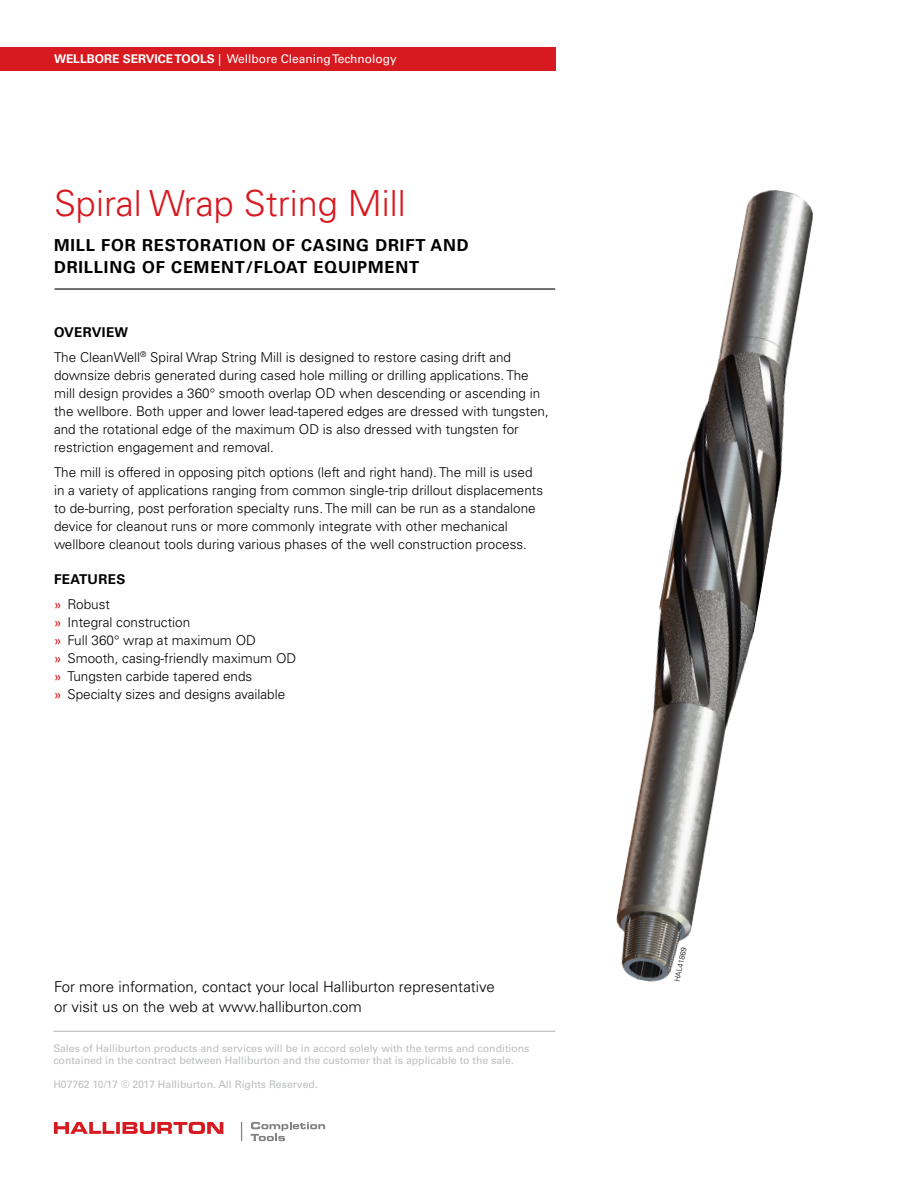
<style>
.page{position:relative;width:918px;height:1188px;background:#fff}
.page>*{position:absolute;margin:0;border:0;box-sizing:border-box;transform-origin:0 0}
.t1{font:300 36px "Univers LT Std";color:#d71920}
.t2{font:700 16.5px/22.5px "Univers LT Std";letter-spacing:.05em;color:#000}
.t3{font:300 15px/19.5px "Univers LT Std";color:#000}
.t4{font:300 13.5px/18px "Univers LT Std";color:#000}
.t5{font:700 13.5px/24.8px "Univers LT Std";letter-spacing:.025em;color:#000}
.t6{font:12px "Univers LT Std";color:#fff}
.t7{font:10.5px/12px "Univers LT Std";color:#bcbec0}
.t8{font:300 7.5px "Univers LT Std";color:#000}
.s1{font-weight:700}
.s2{font-weight:400;color:#d71920}
.s3{font-weight:300}
</style>
<div class="page">
<hr style="left:55px;top:288px;width:500px;height:2px;background:#000">
<img style="left:616px;top:190px;width:198px;height:792px">
<div style="left:0;top:47px;width:555px;height:23px;background:#d71920"></div>
<hr style="left:53px;top:1031px;width:502px;height:1px;background:#bcbec0">
<svg style="left:54px;top:1122px;width:169px;height:12px"></svg>
<svg style="left:251px;top:1122px;width:74px;height:19px"></svg>
<svg style="left:241px;top:1122px;width:1px;height:19px"></svg>
<p class="t6" style="left:54px;top:51px;width:313px"><span class="s1">LEVEL 1 CAPABIL TY</span> | Level 2 Capability (if applicable)</p>
<p class="t6" style="left:54px;top:51px;width:344px"><span class="s1">WELLBORE SERVICE TOOLS</span> | Wellbore Cleaning Technology</p>
<h1 class="t1" style="left:54px;top:182px;width:353px">Spiral Wrap String Mill</h1>
<p class="t2" style="left:54px;top:234px;width:416px">MILL FOR RESTORATION OF CASING DRIFT AND<br>DRILLING OF CEMENT/FLOAT EQUIPMENT</p>
<p class="t4" style="left:54px;top:320px;width:459px;line-height:24.8px"><span class="s1">OVERVIEW<br></span>The CleanWell<sup>®</sup> Spiral Wrap String Mill is designed to restore casing drift and</p>
<p class="t4" style="left:54px;top:366px;width:496px">downsize debris generated during cased hole milling or drilling applications. The mill design provides a 360° smooth overlap OD when descending or ascending in the wellbore. Both upper and lower lead-tapered edges are dressed with tungsten, and the rotational edge of the maximum OD is also dressed with tungsten for restriction engagement and removal.</p>
<p class="t4" style="left:54px;top:463px;width:491px">The mill is offered in opposing pitch options (left and right hand). The mill is used in a variety of applications ranging from common single-trip drillout displacements to de-burring, post perforation specialty runs. The mill can be run as a standalone device for cleanout runs or more commonly integrate with other mechanical wellbore cleanout tools during various phases of the well construction process.</p>
<p class="t5" style="left:54px;top:567px;width:73px">FEATURES <span class="s2">»</span> <span class="s3">Robust</span></p>
<p class="t4" style="left:54px;top:613px;width:244px"><span class="s2">»</span> Integral construction<br><span class="s2">»</span> Full 360° wrap at maximum OD<br><span class="s2">»</span> Smooth, casing-friendly maximum OD <span class="s2">»</span> Tungsten carbide tapered ends<br><span class="s2">»</span> Specialty sizes and designs available</p>
<p class="t3" style="left:54px;top:977px;width:442px">For more information, contact your local Halliburton representative or visit us on the web at www.halliburton.com</p>
<p class="t7" style="left:53px;top:1042px;width:478px">Sales of Halliburton products and services will be in accord solely with the terms and conditions contained in the contract between Halliburton and the customer that is applicable to the sale.</p>
<p class="t7" style="left:53px;top:1078px;width:266px">H07762 10/17 © 2017 Halliburton. All Rights Reserved.</p>
<p class="t8" style="left:672px;top:980px;width:37px;rotate:-78deg">HAL41869</p>
</div>
